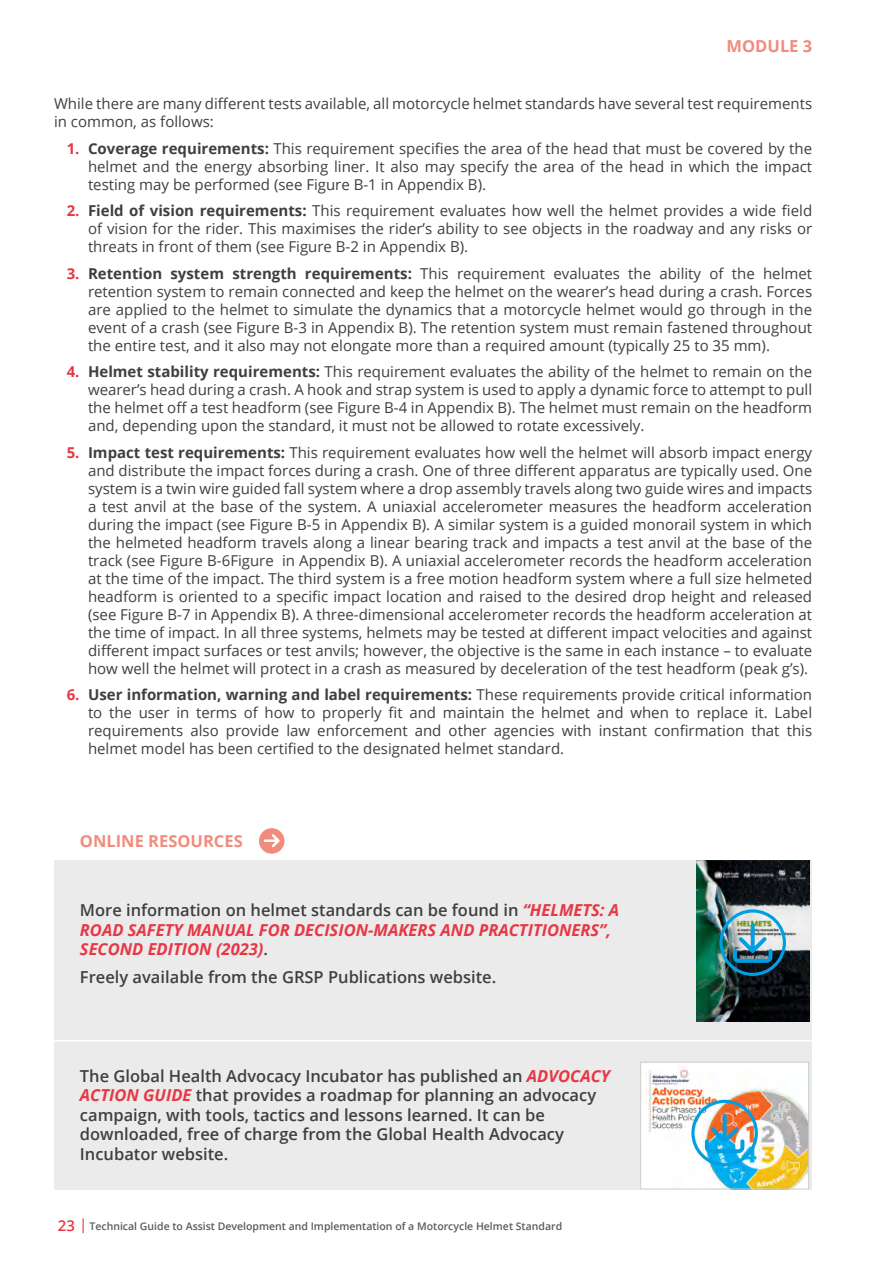
<style>
.page{position:relative;width:893px;height:1263px;background:#fff}
.page>*{position:absolute;margin:0;border:0;box-sizing:border-box;transform-origin:0 0}
.t1{font:600 16.5px/19.5px "Open Sans";color:#3f3f3e}
.t2{font:italic 700 16.5px/19.5px "Open Sans";color:#e73744}
.t3{font:700 16.5px "Open Sans";color:#f18c7d}
.t4{font:15px/18px "Open Sans";color:#3f3f3e;text-align:justify}
.t5{font:600 10.5px "Open Sans";color:#5c5a5b}
.s1{font-weight:700;color:#e73744}
.s2{font-weight:700}
.s3{font-weight:600;font-style:normal;color:#3f3f3e}
.s4{font-weight:700;font-style:italic;color:#e73744}
.s5{font-size:15px;color:#e73744}
</style>
<div class="page">
<div style="left:54px;top:860px;width:758px;height:329px;background:#ebebeb"></div>
<div style="left:259px;top:828px;width:25px;height:26px;background:#f18c7d;border-radius:50%"></div>
<svg style="left:264px;top:834px;width:16px;height:13px"></svg>
<img style="left:696px;top:860px;width:113px;height:162px">
<img style="left:642px;top:1064px;width:165px;height:123px">
<div style="left:640px;top:1062px;width:169px;height:127px;border:1px solid #ccc"></div>
<hr style="left:54px;top:1040px;width:758px;height:1px;background:#fff">
<img style="left:719px;top:909px;width:67px;height:67px">
<img style="left:691px;top:1100px;width:67px;height:66px">
<svg style="left:83px;top:1218px;width:1px;height:15px"></svg>
<p class="t3" style="left:727px;top:34px;width:87px">MODULE 3</p>
<p class="t4" style="left:54px;top:94px;width:760px">While there are many different tests available, all motorcycle helmet standards have several test requirements in common, as follows:</p>
<p class="t4" style="left:88px;top:139px;width:726px;text-indent:-21px"><span class="s1">1.</span> <span class="s2">Coverage requirements:</span> This requirement specifies the area of the head that must be covered by the helmet and the energy absorbing liner. It also may specify the area of the head in which the impact testing may be performed (see Figure B-1 in Appendix B).</p>
<p class="t4" style="left:88px;top:201px;width:726px;text-indent:-21px"><span class="s1">2.</span> <span class="s2">Field of vision requirements:</span> This requirement evaluates how well the helmet provides a wide field of vision for the rider. This maximises the rider’s ability to see objects in the roadway and any risks or threats in front of them (see Figure B-2 in Appendix B).</p>
<p class="t4" style="left:88px;top:264px;width:726px;text-indent:-21px"><span class="s1">3.</span> <span class="s2">Retention system strength requirements:</span> This requirement evaluates the ability of the helmet retention system to remain connected and keep the helmet on the wearer’s head during a crash. Forces are applied to the helmet to simulate the dynamics that a motorcycle helmet would go through in the event of a crash (see Figure B-3 in Appendix B). The retention system must remain fastened throughout the entire test, and it also may not elongate more than a required amount (typically 25 to 35 mm).</p>
<p class="t4" style="left:88px;top:362px;width:726px;text-indent:-21px"><span class="s1">4.</span> <span class="s2">Helmet stability requirements:</span> This requirement evaluates the ability of the helmet to remain on the wearer’s head during a crash. A hook and strap system is used to apply a dynamic force to attempt to pull the helmet off a test headform (see Figure B-4 in Appendix B). The helmet must remain on the headform and, depending upon the standard, it must not be allowed to rotate excessively.</p>
<p class="t4" style="left:88px;top:443px;width:726px;text-indent:-21px"><span class="s1">5.</span> <span class="s2">Impact test requirements:</span> This requirement evaluates how well the helmet will absorb impact energy and distribute the impact forces during a crash. One of three different apparatus are typically used. One system is a twin wire guided fall system where a drop assembly travels along two guide wires and impacts a test anvil at the base of the system. A uniaxial accelerometer measures the headform acceleration during the impact (see Figure B-5 in Appendix B). A similar system is a guided monorail system in which the helmeted headform travels along a linear bearing track and impacts a test anvil at the base of the track (see Figure B-6Figure in Appendix B). A uniaxial accelerometer records the headform acceleration at the time of the impact. The third system is a free motion headform system where a full size helmeted headform is oriented to a specific impact location and raised to the desired drop height and released (see Figure B-7 in Appendix B). A three-dimensional accelerometer records the headform acceleration at the time of impact. In all three systems, helmets may be tested at different impact velocities and against different impact surfaces or test anvils; however, the objective is the same in each instance – to evaluate how well the helmet will protect in a crash as measured by deceleration of the test headform (peak g’s).</p>
<p class="t4" style="left:88px;top:685px;width:726px;text-indent:-21px"><span class="s1">6.</span> <span class="s2">User information, warning and label requirements:</span> These requirements provide critical information to the user in terms of how to properly fit and maintain the helmet and when to replace it. Label requirements also provide law enforcement and other agencies with instant confirmation that this helmet model has been certified to the designated helmet standard.</p>
<p class="t3" style="left:80px;top:829px;width:164px">ONLINE RESOURCES</p>
<p class="t2" style="left:80px;top:900px;width:541px"><span class="s3">More information on helmet standards can be found in</span> “HELMETS: A<br>ROAD SAFETY MANUAL FOR DECISION-MAKERS AND PRACTITIONERS”,<br>SECOND EDITION (2023)<span class="s3">.</span></p>
<p class="t1" style="left:80px;top:967px;width:418px">Freely available from the GRSP Publications website.</p>
<p class="t1" style="left:80px;top:1066px;width:532px">The Global Health Advocacy Incubator has published an <span class="s4">ADVOCACY ACTION GUIDE</span> that provides a roadmap for planning an advocacy campaign, with tools, tactics and lessons learned. It can be downloaded, free of charge from the Global Health Advocacy Incubator website.</p>
<p class="t5" style="left:58px;top:1219px;width:506px"><span class="s5">23</span> Technical Guide to Assist Development and Implementation of a Motorcycle Helmet Standard</p>
</div>
